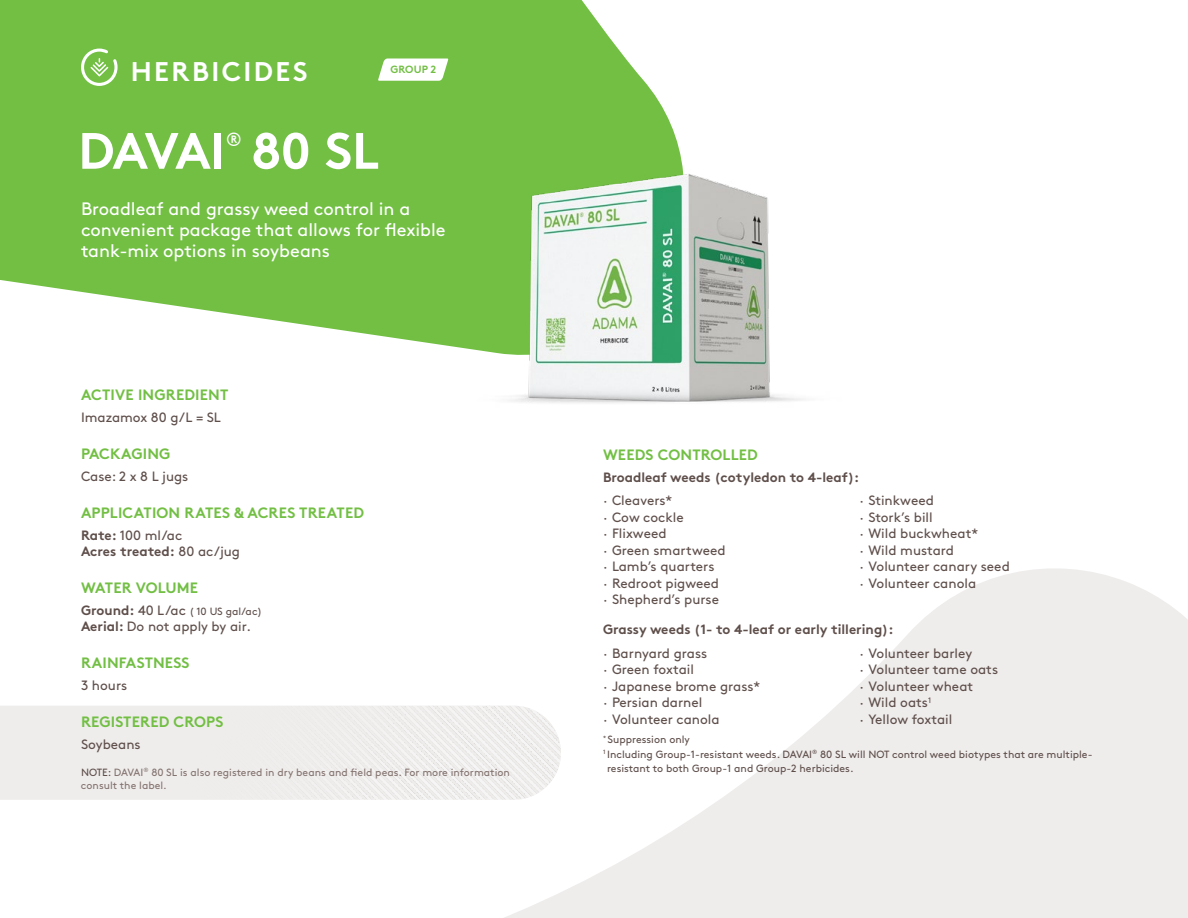
<style>
.page{position:relative;width:1188px;height:918px;background:#fff}
.page>*{position:absolute;margin:0;border:0;box-sizing:border-box;transform-origin:0 0}
.t1{font:700 51px "Brown Pro";letter-spacing:-.03em;color:#fff}
.t2{font:700 27px "Brown Pro";letter-spacing:.09em;color:#fff}
.t3{font:19.2px "Brown Pro";color:#fff}
.t4{font:18px/21px "Brown Pro";color:#fff}
.t5{font:700 15px "Brown Pro";letter-spacing:.01em;color:#72bf44}
.t6{font:13.5px/16.5px "Brown Pro";color:#5f4f4b}
.t7{font:700 13.5px/16.5px "Brown Pro";color:#5f4f4b}
.t8{font:10.5px "Brown Pro";color:#5f4f4b}
.t9{font:10.5px/13.5px "Brown Pro";color:#847470}
.t10{font:700 10.5px "Brown Pro";letter-spacing:.01em;color:#72bf44}
.s1{font-weight:400}
.s2{font-weight:700;font-size:13.5px}
.s3{font-size:13.5px}
.s4{font-weight:700}
.s5{color:#5f4f4b}
</style>
<div class="page">
<svg style="left:428px;top:568px;width:760px;height:350px;fill:#efedec"></svg>
<svg style="left:0;top:0;width:648px;height:351px;background:#81c659"></svg>
<img style="left:478px;top:86px;width:326px;height:317px">
<img style="left:11px;top:706px;width:550px;height:94px">
<svg style="left:378px;top:58px;width:70px;height:23px"></svg>
<svg style="left:79px;top:47px;width:40px;height:40px"></svg>
<h2 class="t2" style="left:131px;top:50px;width:178px">HERBICIDES</h2>
<p class="t10" style="left:390px;top:61px;width:47px">GROUP 2</p>
<h1 class="t1" style="left:78px;top:110px;width:149px">DAVAI</h1>
<h3 class="t3" style="left:226px;top:124px;width:18px">®</h3>
<h1 class="t1" style="left:251px;top:110px;width:130px">80 SL</h1>
<h3 class="t4" style="left:81px;top:197px;width:366px">Broadleaf and grassy weed control in a convenient package that allows for flexible tank-mix options in soybeans</h3>
<p class="t5" style="left:81px;top:383px;width:149px">ACTIVE INGREDIENT</p>
<p class="t6" style="left:81px;top:408px;width:141px">Imazamox 80 g/L = SL</p>
<p class="t5" style="left:81px;top:442px;width:91px">PACKAGING</p>
<p class="t6" style="left:81px;top:467px;width:109px">Case: 2 x 8 L jugs</p>
<p class="t5" style="left:81px;top:500px;width:285px">APPLICATION RATES &amp; ACRES TREATED</p>
<p class="t7" style="left:81px;top:525px;width:161px">Rate: <span class="s1">100 ml/ac<br></span>Acres treated: <span class="s1">80 ac/jug</span></p>
<p class="t5" style="left:81px;top:575px;width:119px">WATER VOLUME</p>
<p class="t8" style="left:81px;top:603px;width:183px"><span class="s2">Ground:</span> <span class="s3">40 L/ac</span> ( 10 US gal/ac)</p>
<p class="t6" style="left:81px;top:617px;width:172px"><span class="s4">Aerial:</span> Do not apply by air.</p>
<p class="t5" style="left:81px;top:651px;width:110px">RAINFASTNESS</p>
<p class="t6" style="left:81px;top:676px;width:48px">3 hours</p>
<p class="t5" style="left:81px;top:709px;width:144px">REGISTERED CROPS</p>
<p class="t6" style="left:81px;top:734px;width:61px">Soybeans</p>
<p class="t9" style="left:81px;top:764px;width:430px"><span class="s5">NOTE:</span> DAVAI<sup>®</sup> 80 SL is also registered in dry beans and field peas. For more information consult the label.</p>
<p class="t5" style="left:603px;top:443px;width:156px">WEEDS CONTROLLED</p>
<p class="t7" style="left:603px;top:468px;width:258px">Broadleaf weeds (cotyledon to 4-leaf):</p>
<p class="t6" style="left:603px;top:491px;width:124px">· Cleavers*<br>· Cow cockle<br>· Flixweed<br>· Green smartweed · Lamb’s quarters<br>· Redroot pigweed · Shepherd’s purse</p>
<p class="t6" style="left:860px;top:491px;width:152px">· Stinkweed<br>· Stork’s bill<br>· Wild buckwheat*<br>· Wild mustard<br>· Volunteer canary seed · Volunteer canola</p>
<p class="t7" style="left:603px;top:620px;width:292px">Grassy weeds (1- to 4-leaf or early tillering):</p>
<p class="t6" style="left:603px;top:644px;width:159px">· Barnyard grass<br>· Green foxtail<br>· Japanese brome grass* · Persian darnel<br>· Volunteer canola</p>
<p class="t6" style="left:859px;top:644px;width:140px">· Volunteer barley<br>· Volunteer tame oats · Volunteer wheat<br>· Wild oats<sup>1<br></sup>· Yellow foxtail</p>
<p class="t8" style="left:603px;top:732px;width:88px"><sup>*</sup> Suppression only</p>
<p class="t8" style="left:603px;top:746px;width:491px"><sup>1</sup> Including Group-1-resistant weeds. DAVAI<sup>®</sup> 80 SL will NOT control weed biotypes that are multiple-</p>
<p class="t8" style="left:607px;top:760px;width:248px">resistant to both Group-1 and Group-2 herbicides.</p>
</div>
